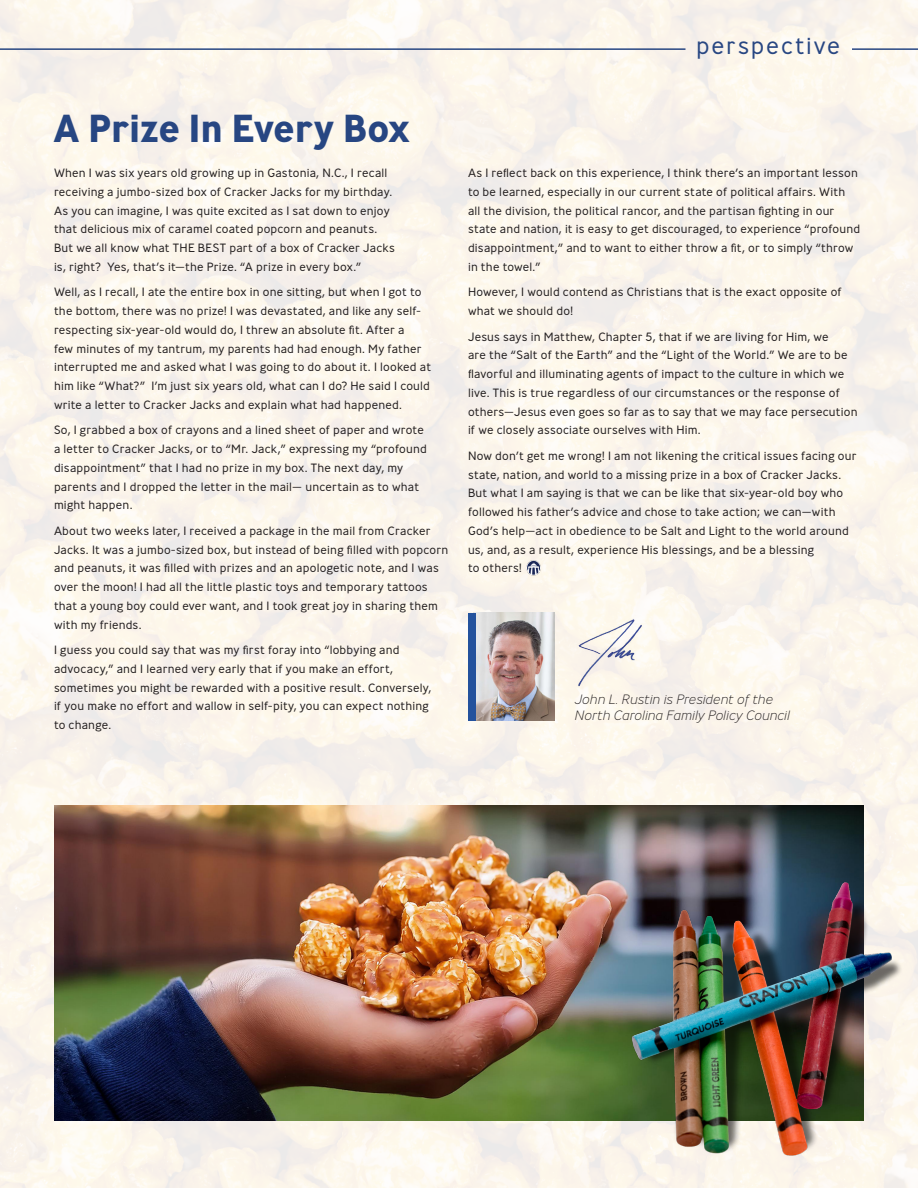
<style>
.page{position:relative;width:918px;height:1188px;background:#fff}
.page>*{position:absolute;margin:0;border:0;box-sizing:border-box;transform-origin:0 0}
.Body_SubHead{font:700 39px "Ministry";letter-spacing:-.01em;color:#274682}
.Article_Title{font:300 24px "Ministry";letter-spacing:.07em;color:#274682}
.Body_Text{font:italic 200 13.5px/16.2px "Ministry";letter-spacing:.01em;color:#231f20}
.t1{font:300 12px/18.8px "Ministry";letter-spacing:.015em;color:#231f20}
</style>
<div class="page">
<div style="left:0;top:0;width:918px;height:1188px;background:linear-gradient(to right,#f9f4ec,#faf4ec)"></div>
<img style="left:526px;top:559px;width:15px;height:18px">
<hr style="left:852px;top:48px;width:66px;height:2px;background:#274682">
<hr style="left:0;top:48px;width:686px;height:2px;background:#274682">
<img style="left:563px;top:618px;width:104px;height:70px">
<img style="left:476px;top:613px;width:79px;height:108px">
<div style="left:468px;top:613px;width:8px;height:108px;background:#23529d"></div>
<img style="left:54px;top:806px;width:810px;height:314px">
<img style="left:604px;top:861px;width:314px;height:327px">
<p class="Article_Title" style="left:696px;top:31px;width:145px">perspective</p>
<p class="Body_SubHead" style="left:53px;top:103px;width:359px">A Prize In Every Box</p>
<p class="t1" style="left:54px;top:163px;width:342px">When I was six years old growing up in Gastonia, N.C., I recall receiving a jumbo-sized box of Cracker Jacks for my birthday.<br>As you can imagine, I was quite excited as I sat down to enjoy that delicious mix of caramel coated popcorn and peanuts.<br>But we all know what THE BEST part of a box of Cracker Jacks is, right? Yes, that’s it—the Prize. “A prize in every box.”</p>
<p class="t1" style="left:54px;top:283px;width:379px">Well, as I recall, I ate the entire box in one sitting, but when I got to the bottom, there was no prize! I was devastated, and like any self&shy;respecting six-year-old would do, I threw an absolute fit. After a<br>few minutes of my tantrum, my parents had had enough. My father interrupted me and asked what I was going to do about it. I looked at him like “What?” I’m just six years old, what can I do? He said I could write a letter to Cracker Jacks and explain what had happened.</p>
<p class="t1" style="left:54px;top:421px;width:374px">So, I grabbed a box of crayons and a lined sheet of paper and wrote a letter to Cracker Jacks, or to “Mr. Jack,” expressing my “profound disappointment” that I had no prize in my box. The next day, my parents and I dropped the letter in the mail— uncertain as to what might happen.</p>
<p class="t1" style="left:54px;top:521px;width:396px">About two weeks later, I received a package in the mail from Cracker Jacks. It was a jumbo-sized box, but instead of being filled with popcorn and peanuts, it was filled with prizes and an apologetic note, and I was over the moon! I had all the little plastic toys and temporary tattoos that a young boy could ever want, and I took great joy in sharing them with my friends.</p>
<p class="t1" style="left:54px;top:640px;width:379px">I guess you could say that was my first foray into “lobbying and advocacy,” and I learned very early that if you make an effort, sometimes you might be rewarded with a positive result. Conversely, if you make no effort and wallow in self-pity, you can expect nothing to change.</p>
<p class="t1" style="left:468px;top:163px;width:394px">As I reflect back on this experience, I think there’s an important lesson to be learned, especially in our current state of political affairs. With all the division, the political rancor, and the partisan fighting in our state and nation, it is easy to get discouraged, to experience “profound disappointment,” and to want to either throw a fit, or to simply “throw in the towel.”</p>
<p class="t1" style="left:468px;top:283px;width:375px">However, I would contend as Christians that is the exact opposite of what we should do!</p>
<p class="t1" style="left:468px;top:327px;width:391px">Jesus says in Matthew, Chapter 5, that if we are living for Him, we<br>are the “Salt of the Earth” and the “Light of the World.” We are to be flavorful and illuminating agents of impact to the culture in which we live. This is true regardless of our circumstances or the response of others—Jesus even goes so far as to say that we may face persecution if we closely associate ourselves with Him.</p>
<p class="t1" style="left:468px;top:446px;width:390px">Now don’t get me wrong! I am not likening the critical issues facing our state, nation, and world to a missing prize in a box of Cracker Jacks.<br>But what I am saying is that we can be like that six-year-old boy who followed his father’s advice and chose to take action; we can—with God’s help—act in obedience to be Salt and Light to the world around us, and, as a result, experience His blessings, and be a blessing<br>to others!</p>
<p class="Body_Text" style="left:575px;top:691px;width:217px">John L. Rustin is President of the<br>North Carolina Family Policy Council</p>
</div>
